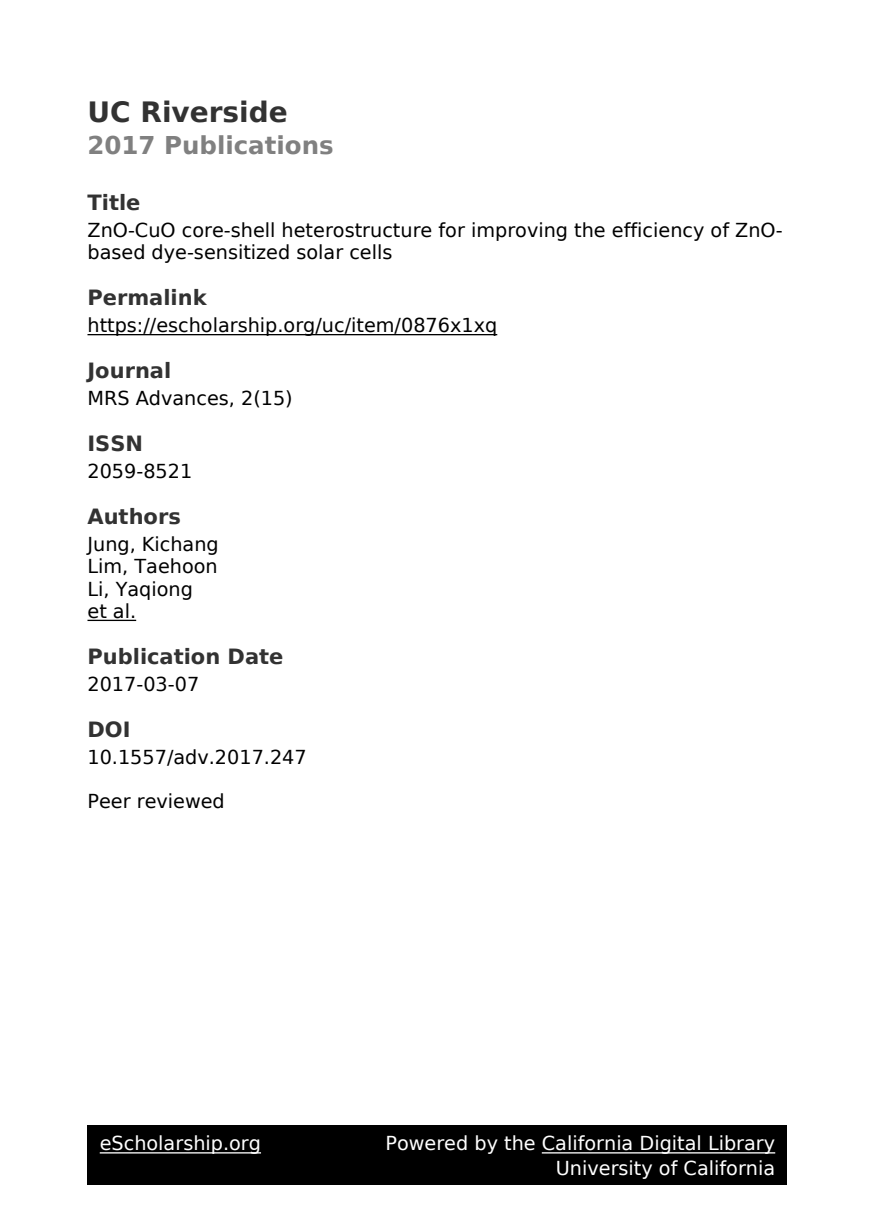
<style>
.page{position:relative;width:875px;height:1225px;background:#fff}
.page>*{position:absolute;margin:0;border:0;box-sizing:border-box;transform-origin:0 0}
.t1{font:700 28px "DejaVu Sans";color:#323232}
.t2{font:700 24.5px "DejaVu Sans";color:#808080}
.t3{font:700 21px "DejaVu Sans";color:#323232}
.t4{font:19.25px/22.4px "DejaVu Sans";color:#000}
.t5{font:19.25px/24.5px "DejaVu Sans";color:#fff;text-align:right}
</style>
<div class="page">
<hr style="left:88px;top:334px;width:409px;height:1px;background:#000">
<hr style="left:88px;top:620px;width:48px;height:1px;background:#000">
<div style="left:88px;top:1125px;width:700px;height:60px;background:#000"></div>
<hr style="left:100px;top:1152px;width:161px;height:2px;background:#fff">
<hr style="left:542px;top:1152px;width:233px;height:2px;background:#fff">
<h1 class="t1" style="left:88px;top:101px;width:202px">UC Riverside</h1>
<p class="t2" style="left:88px;top:136px;width:248px">2017 Publications</p>
<p class="t3" style="left:88px;top:194px;width:54px">Title</p>
<p class="t4" style="left:88px;top:221px;width:697px">ZnO-CuO core-shell heterostructure for improving the efficiency of ZnO&shy;based dye-sensitized solar cells</p>
<p class="t3" style="left:88px;top:289px;width:121px">Permalink</p>
<p class="t4" style="left:88px;top:316px;width:411px">https://escholarship.org/uc/item/0876x1xq</p>
<p class="t3" style="left:88px;top:362px;width:85px">Journal</p>
<p class="t4" style="left:88px;top:389px;width:207px">MRS Advances, 2(15)</p>
<p class="t3" style="left:88px;top:435px;width:57px">ISSN</p>
<p class="t4" style="left:88px;top:462px;width:106px">2059-8521</p>
<p class="t3" style="left:88px;top:508px;width:95px">Authors</p>
<p class="t4" style="left:88px;top:535px;width:133px">Jung, Kichang<br>Lim, Taehoon<br>Li, Yaqiong<br>et al.</p>
<p class="t3" style="left:88px;top:648px;width:198px">Publication Date</p>
<p class="t4" style="left:88px;top:675px;width:113px">2017-03-07</p>
<p class="t3" style="left:88px;top:721px;width:45px">DOI</p>
<p class="t4" style="left:88px;top:748px;width:221px">10.1557/adv.2017.247</p>
<p class="t4" style="left:88px;top:792px;width:139px">Peer reviewed</p>
<p class="t5" style="left:100px;top:1133px;width:163px">eScholarship.org</p>
<p class="t5" style="left:385px;top:1133px;width:391px">Powered by the California Digital Library<br>University of California</p>
</div>
